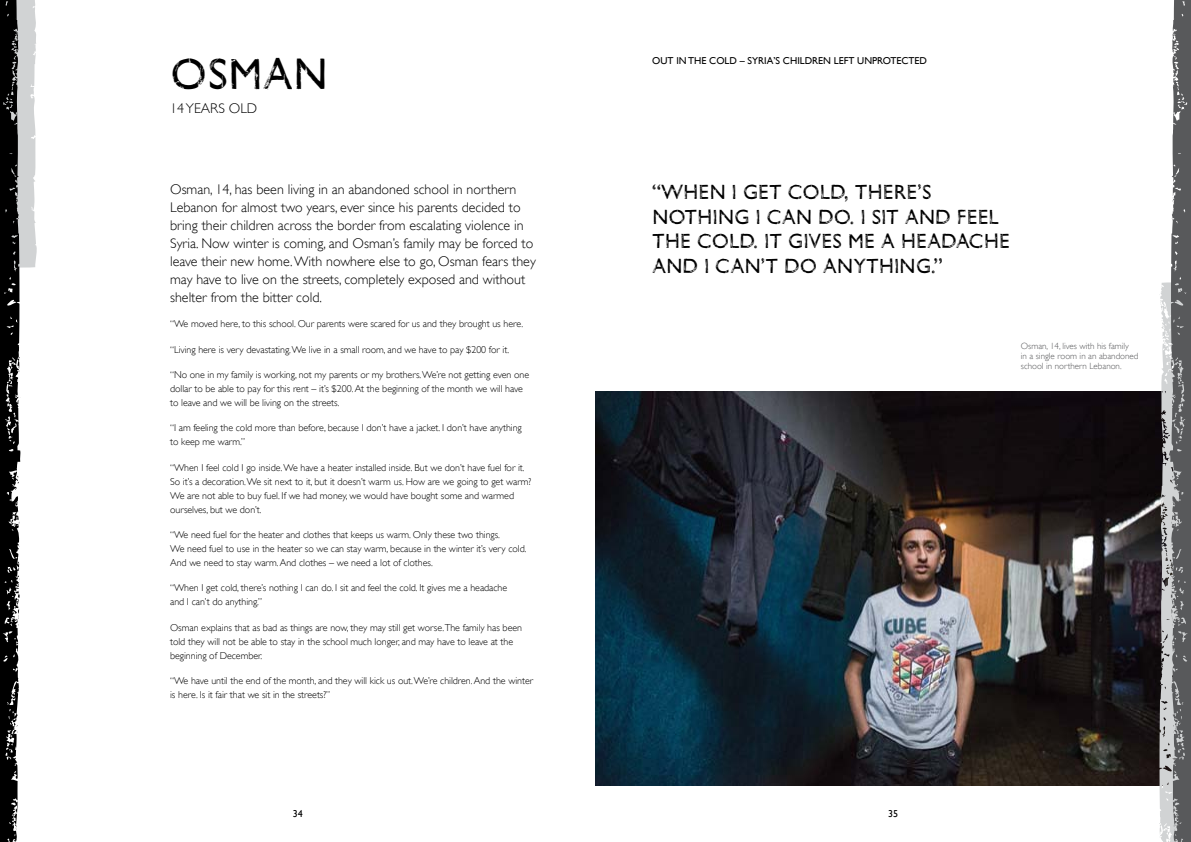
<style>
.page{position:relative;width:1191px;height:842px;background:#fff}
.page>*{position:absolute;margin:0;border:0;box-sizing:border-box;transform-origin:0 0}
.t1{font:45px "Gill Sans Woodblock";color:#000}
.t2{font:21px/24.5px "Gill Sans Woodblock";color:#000}
.t3{font:300 14px/18px "Gill Sans";color:#000}
.t4{font:300 10px/14px "Gill Sans";letter-spacing:-.005em;color:#000}
.t5{font:10px "Gill Sans";color:#000}
.t6{font:300 9px/10px "Gill Sans";color:#58595b}
</style>
<div class="page">
<svg style="left:0;top:0;width:37px;height:842px"></svg>
<img style="left:595px;top:391px;width:563px;height:394px">
<svg style="left:1158px;top:0;width:33px;height:842px"></svg>
<h1 class="t1" style="left:170px;top:47px;width:159px">OSMAN</h1>
<h3 class="t3" style="left:170px;top:100px;width:89px">14 years old</h3>
<p class="t3" style="left:170px;top:180px;width:367px">Osman, 14, has been living in an abandoned school in northern Lebanon for almost two years, ever since his parents decided to bring their children across the border from escalating violence in Syria. Now winter is coming, and Osman’s family may be forced to leave their new home. With nowhere else to go, Osman fears they may have to live on the streets, completely exposed and without shelter from the bitter cold.</p>
<p class="t4" style="left:170px;top:317px;width:354px">“We moved here, to this school. Our parents were scared for us and they brought us here.</p>
<p class="t4" style="left:170px;top:342px;width:340px">“Living here is very devastating. We live in a small room, and we have to pay $200 for it.</p>
<p class="t4" style="left:170px;top:368px;width:360px">“No one in my family is working, not my parents or my brothers. We’re not getting even one dollar to be able to pay for this rent – it’s $200. At the beginning of the month we will have to leave and we will be living on the streets.</p>
<p class="t4" style="left:170px;top:421px;width:353px">“I am feeling the cold more than before, because I don’t have a jacket. I don’t have anything to keep me warm.”</p>
<p class="t4" style="left:170px;top:460px;width:363px">“When I feel cold I go inside. We have a heater installed inside. But we don’t have fuel for it.<br>So it’s a decoration. We sit next to it, but it doesn’t warm us. How are we going to get warm?<br>We are not able to buy fuel. If we had money, we would have bought some and warmed ourselves, but we don’t.</p>
<p class="t4" style="left:170px;top:528px;width:358px">“We need fuel for the heater and clothes that keeps us warm. Only these two things.<br>We need fuel to use in the heater so we can stay warm, because in the winter it’s very cold.<br>And we need to stay warm. And clothes – we need a lot of clothes.</p>
<p class="t4" style="left:170px;top:581px;width:339px">“When I get cold, there’s nothing I can do. I sit and feel the cold. It gives me a headache and I can’t do anything.”</p>
<p class="t4" style="left:170px;top:620px;width:353px">Osman explains that as bad as things are now, they may still get worse.The family has been told they will not be able to stay in the school much longer, and may have to leave at the beginning of December.</p>
<p class="t4" style="left:170px;top:674px;width:364px">“We have until the end of the month, and they will kick us out. We’re children. And the winter is here. Is it fair that we sit in the streets?”</p>
<p class="t5" style="left:652px;top:54px;width:138px">OUT IN THE COLD – SYRIA’S CHILD</p>
<p class="t5" style="left:812px;top:54px;width:78px">REN LEFT UN PROTECTED</p>
<h2 class="t2" style="left:652px;top:180px;width:359px">“WHEN I GET COLD, THERE’S<br>NOTHING I CAN DO. I SIT AND FEEL<br>THE COLD. IT GIVES ME A HEADACHE<br>AND I CAN’T DO ANYTHING.”</h2>
<p class="t6" style="left:1020px;top:340px;width:119px">Osman, 14, lives with his family<br>in a single room in an abandoned school in northern Lebanon.</p>
<p class="t5" style="left:293px;top:808px;width:11px">34</p>
<p class="t5" style="left:888px;top:808px;width:11px">35</p>
</div>
